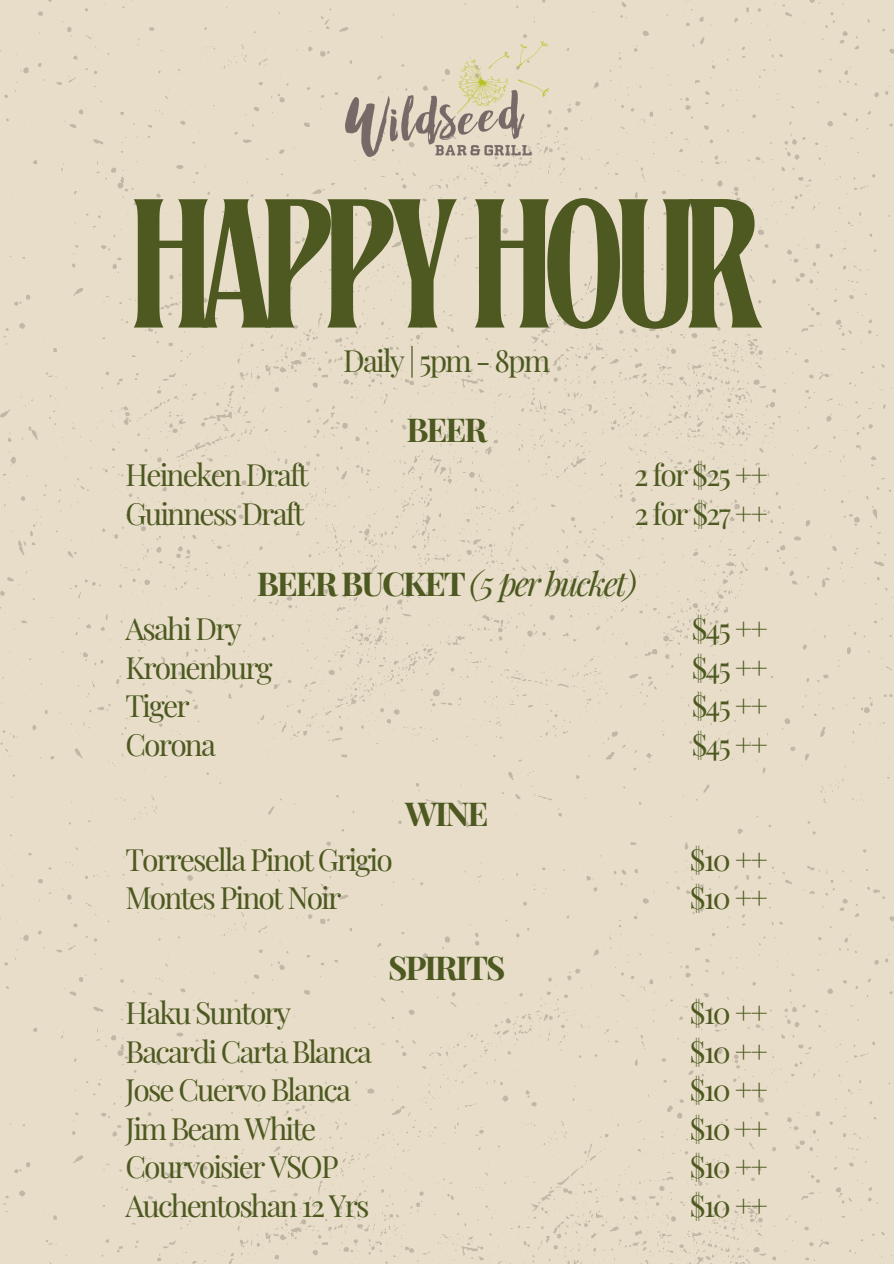
<style>
.page{position:relative;width:894px;height:1264px;background:#fff}
.page>*{position:absolute;margin:0;border:0;box-sizing:border-box;transform-origin:0 0}
.t1{font:183.15px "Tan Harmoni";letter-spacing:-.07em;color:#4d5920}
.t2{font:italic 33px "Playfair Display";letter-spacing:-.06em;color:#4d5920}
.t3{font:700 33px "Playfair Display";letter-spacing:-.06em;color:#4d5920}
.t4{font:30px "Playfair Display";letter-spacing:-.06em;color:#4d5920}
.s1{font-weight:700;font-style:normal}
</style>
<div class="page">
<div style="left:0;top:0;width:893px;height:867px;background:#e7ddc8"></div>
<div style="left:0;top:867px;width:893px;height:396px;background:#e7ddc8"></div>
<img style="left:345px;top:41px;width:203px;height:115px">
<p class="t1" style="left:129px;top:198px;width:636px">HAPPYHOUR</p>
<p class="t4" style="left:343px;top:339px;width:208px">Daily | 5pm - 8pm</p>
<h1 class="t3" style="left:406px;top:406px;width:82px">BEER</h1>
<p class="t4" style="left:125px;top:454px;width:185px">Heineken Draft</p>
<h2 class="t4" style="left:634px;top:454px;width:135px">2 for $25 ++</h2>
<p class="t4" style="left:125px;top:492px;width:180px">Guinness Draft</p>
<p class="t4" style="left:634px;top:492px;width:135px">2 for $27 ++</p>
<p class="t2" style="left:257px;top:560px;width:381px"><span class="s1">BEER BUCKET</span> (5 per bucket)</p>
<p class="t4" style="left:125px;top:607px;width:118px">Asahi Dry</p>
<p class="t4" style="left:691px;top:607px;width:78px">$45 ++</p>
<p class="t4" style="left:125px;top:646px;width:149px">Kronenburg</p>
<p class="t4" style="left:691px;top:646px;width:78px">$45 ++</p>
<p class="t4" style="left:125px;top:684px;width:66px">Tiger</p>
<p class="t4" style="left:691px;top:684px;width:78px">$45 ++</p>
<p class="t4" style="left:125px;top:723px;width:92px">Corona</p>
<p class="t4" style="left:691px;top:723px;width:78px">$45 ++</p>
<p class="t3" style="left:405px;top:790px;width:84px">WINE</p>
<p class="t4" style="left:125px;top:838px;width:269px">Torresella Pinot Grigio</p>
<h2 class="t4" style="left:689px;top:838px;width:80px">$10 ++</h2>
<p class="t4" style="left:125px;top:876px;width:217px">Montes Pinot Noir</p>
<p class="t4" style="left:689px;top:876px;width:80px">$10 ++</p>
<p class="t3" style="left:388px;top:944px;width:119px">SPIRITS</p>
<p class="t4" style="left:125px;top:991px;width:167px">Haku Suntory</p>
<p class="t4" style="left:689px;top:991px;width:80px">$10 ++</p>
<h2 class="t4" style="left:125px;top:1030px;width:248px">Bacardi Carta Blanca</h2>
<p class="t4" style="left:689px;top:1030px;width:80px">$10 ++</p>
<p class="t4" style="left:125px;top:1068px;width:227px">Jose Cuervo Blanca</p>
<p class="t4" style="left:689px;top:1068px;width:80px">$10 ++</p>
<p class="t4" style="left:125px;top:1107px;width:192px">Jim Beam White</p>
<p class="t4" style="left:689px;top:1107px;width:80px">$10 ++</p>
<p class="t4" style="left:125px;top:1145px;width:214px">Courvoisier VSOP</p>
<p class="t4" style="left:689px;top:1145px;width:80px">$10 ++</p>
<p class="t4" style="left:125px;top:1184px;width:245px">Auchentoshan 12 Yrs</p>
<p class="t4" style="left:689px;top:1184px;width:80px">$10 ++</p>
</div>
